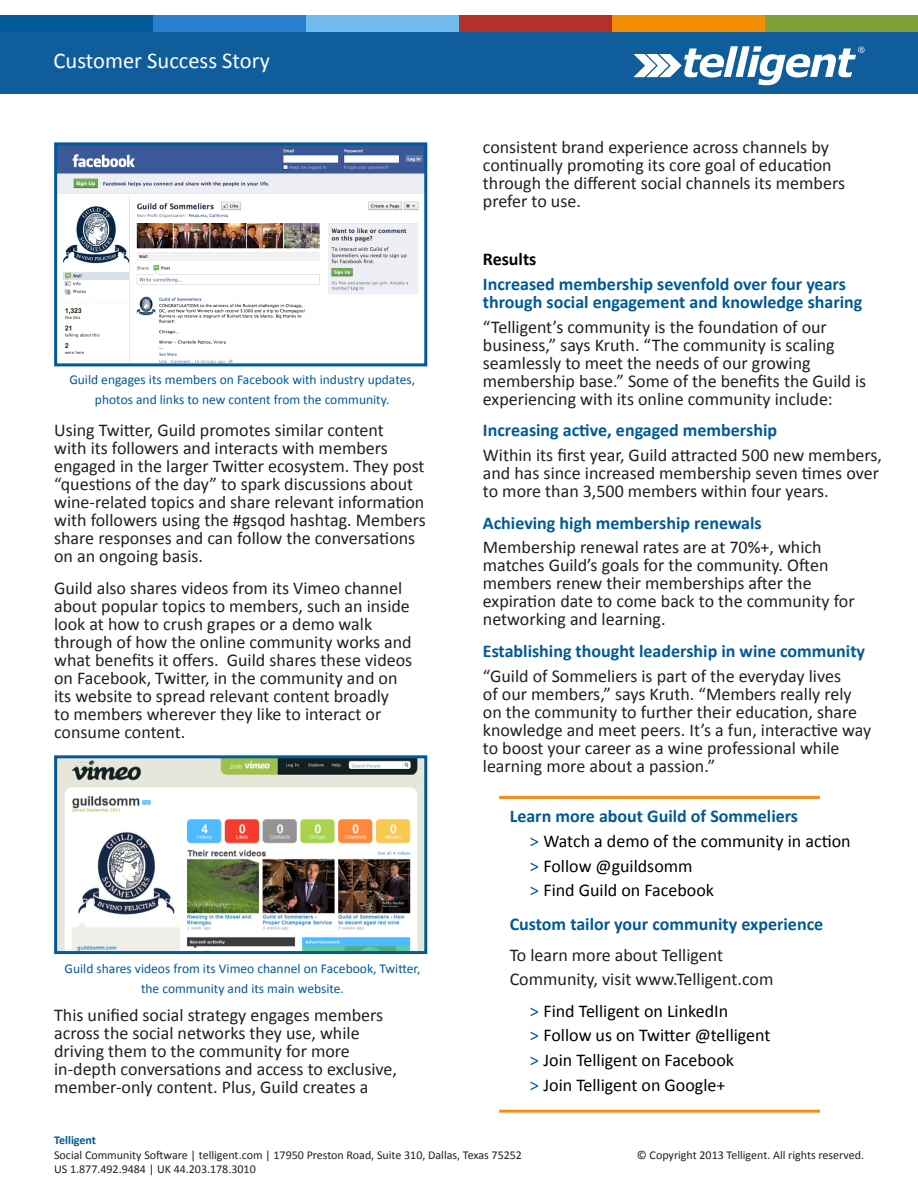
<style>
.page{position:relative;width:918px;height:1188px;background:#fff}
.page>*{position:absolute;margin:0;border:0;box-sizing:border-box;transform-origin:0 0}
.t1{font:22.5px "Calibri";color:#fff}
.t2{font:18px/18px "Calibri";color:#231f20}
.t3{font:700 18px/18px "Calibri";color:#015a95}
.bullets{font:18px "Calibri";color:#000}
.Header-Section-Title{font:700 18px "Calibri";color:#040503}
.Image_Caption{font:13.5px "Calibri";color:#005a95}
.t4{font:12px/14.4px "Calibri";color:#231f20}
.t5{font:700 12px "Calibri";color:#015a95}
.s1{color:#015a95}
</style>
<div class="page">
<div style="left:0;top:15px;width:153px;height:17px;background:#025b98"></div>
<div style="left:153px;top:15px;width:153px;height:17px;background:#277fcd"></div>
<div style="left:306px;top:15px;width:153px;height:17px;background:#70bbec"></div>
<div style="left:459px;top:15px;width:153px;height:17px;background:#b4312b"></div>
<div style="left:612px;top:15px;width:153px;height:17px;background:#f28e04"></div>
<div style="left:765px;top:15px;width:153px;height:17px;background:#80a039"></div>
<div style="left:0;top:33px;width:918px;height:61px;background:#105d9b"></div>
<svg style="left:633px;top:46px;width:232px;height:39px"></svg>
<hr style="left:499px;top:796px;width:321px;height:3px;background:#f48d14">
<hr style="left:499px;top:1110px;width:321px;height:3px;background:#f48d14">
<img style="left:58px;top:759px;width:365px;height:191px">
<div style="left:54px;top:755px;width:373px;height:199px;border:3px solid #015a95"></div>
<img style="left:58px;top:146px;width:365px;height:216px">
<div style="left:54px;top:142px;width:373px;height:224px;border:3px solid #015a95"></div>
<p class="t1" style="left:54px;top:47px;width:218px">Customer Success Story</p>
<p class="Image_Caption" style="left:69px;top:371px;width:347px">Guild engages its members on Facebook with industry updates,</p>
<p class="Image_Caption" style="left:95px;top:391px;width:296px">photos and links to new content from the community.</p>
<p class="t2" style="left:54px;top:422px;width:373px">Using Twitter, Guild promotes similar content<br>with its followers and interacts with members engaged in the larger Twitter ecosystem. They post “questions of the day” to spark discussions about wine-related topics and share relevant information with followers using the #gsqod hashtag. Members share responses and can follow the conversations on an ongoing basis.</p>
<p class="t2" style="left:54px;top:579px;width:360px">Guild also shares videos from its Vimeo channel about popular topics to members, such an inside look at how to crush grapes or a demo walk through of how the online community works and what benefits it offers. Guild shares these videos on Facebook, Twitter, in the community and on its website to spread relevant content broadly<br>to members wherever they like to interact or consume content.</p>
<p class="Image_Caption" style="left:65px;top:960px;width:357px">Guild shares videos from its Vimeo channel on Facebook, Twitter,</p>
<p class="Image_Caption" style="left:141px;top:980px;width:204px">the community and its main website.</p>
<p class="t2" style="left:54px;top:1007px;width:344px">This unified social strategy engages members across the social networks they use, while driving them to the community for more in-depth conversations and access to exclusive, member-only content. Plus, Guild creates a</p>
<p class="t2" style="left:483px;top:138px;width:364px">consistent brand experience across channels by continually promoting its core goal of education through the different social channels its members prefer to use.</p>
<p class="Header-Section-Title" style="left:483px;top:248px;width:55px">Results</p>
<p class="t3" style="left:483px;top:275px;width:381px">Increased membership sevenfold over four years through social engagement and knowledge sharing</p>
<p class="t2" style="left:483px;top:318px;width:385px">“Telligent’s community is the foundation of our business,” says Kruth. “The community is scaling seamlessly to meet the needs of our growing membership base.” Some of the benefits the Guild is experiencing with its online community include:</p>
<p class="t3" style="left:483px;top:421px;width:296px">Increasing active, engaged membership</p>
<p class="t2" style="left:483px;top:446px;width:401px">Within its first year, Guild attracted 500 new members, and has since increased membership seven times over to more than 3,500 members within four years.</p>
<p class="t3" style="left:483px;top:514px;width:280px">Achieving high membership renewals</p>
<p class="t2" style="left:483px;top:539px;width:373px">Membership renewal rates are at 70%+, which matches Guild’s goals for the community. Often members renew their memberships after the expiration date to come back to the community for networking and learning.</p>
<p class="t3" style="left:483px;top:642px;width:384px">Establishing thought leadership in wine community</p>
<p class="t2" style="left:483px;top:667px;width:390px">“Guild of Sommeliers is part of the everyday lives<br>of our members,” says Kruth. “Members really rely on the community to further their education, share knowledge and meet peers. It’s a fun, interactive way to boost your career as a wine professional while learning more about a passion.”</p>
<p class="t3" style="left:510px;top:807px;width:290px">Learn more about Guild of Sommeliers</p>
<p class="bullets" style="left:530px;top:829px;width:322px"><span class="s1">&gt;</span> Watch a demo of the community in action</p>
<p class="bullets" style="left:530px;top:854px;width:164px"><span class="s1">&gt;</span> Follow @guildsomm</p>
<p class="bullets" style="left:530px;top:879px;width:186px"><span class="s1">&gt;</span> Find Guild on Facebook</p>
<p class="t3" style="left:510px;top:915px;width:315px">Custom tailor your community experience</p>
<p class="t2" style="left:510px;top:943px;width:265px;line-height:24px">To learn more about Telligent<br>Community, visit www.Telligent.com</p>
<p class="bullets" style="left:530px;top:999px;width:200px"><span class="s1">&gt;</span> Find Telligent on LinkedIn</p>
<p class="bullets" style="left:530px;top:1024px;width:242px"><span class="s1">&gt;</span> Follow us on Twitter @telligent</p>
<p class="bullets" style="left:530px;top:1049px;width:206px"><span class="s1">&gt;</span> Join Telligent on Facebook</p>
<p class="bullets" style="left:530px;top:1074px;width:197px"><span class="s1">&gt;</span> Join Telligent on Google+</p>
<p class="t5" style="left:54px;top:1133px;width:43px">Telligent</p>
<p class="t4" style="left:54px;top:1148px;width:469px">Social Community Software | telligent.com | 17950 Preston Road, Suite 310, Dallas, Texas 75252<br>US 1.877.492.9484 | UK 44.203.178.3010</p>
<p class="t4" style="left:637px;top:1148px;width:229px">© Copyright 2013 Telligent. All rights reserved.</p>
</div>
